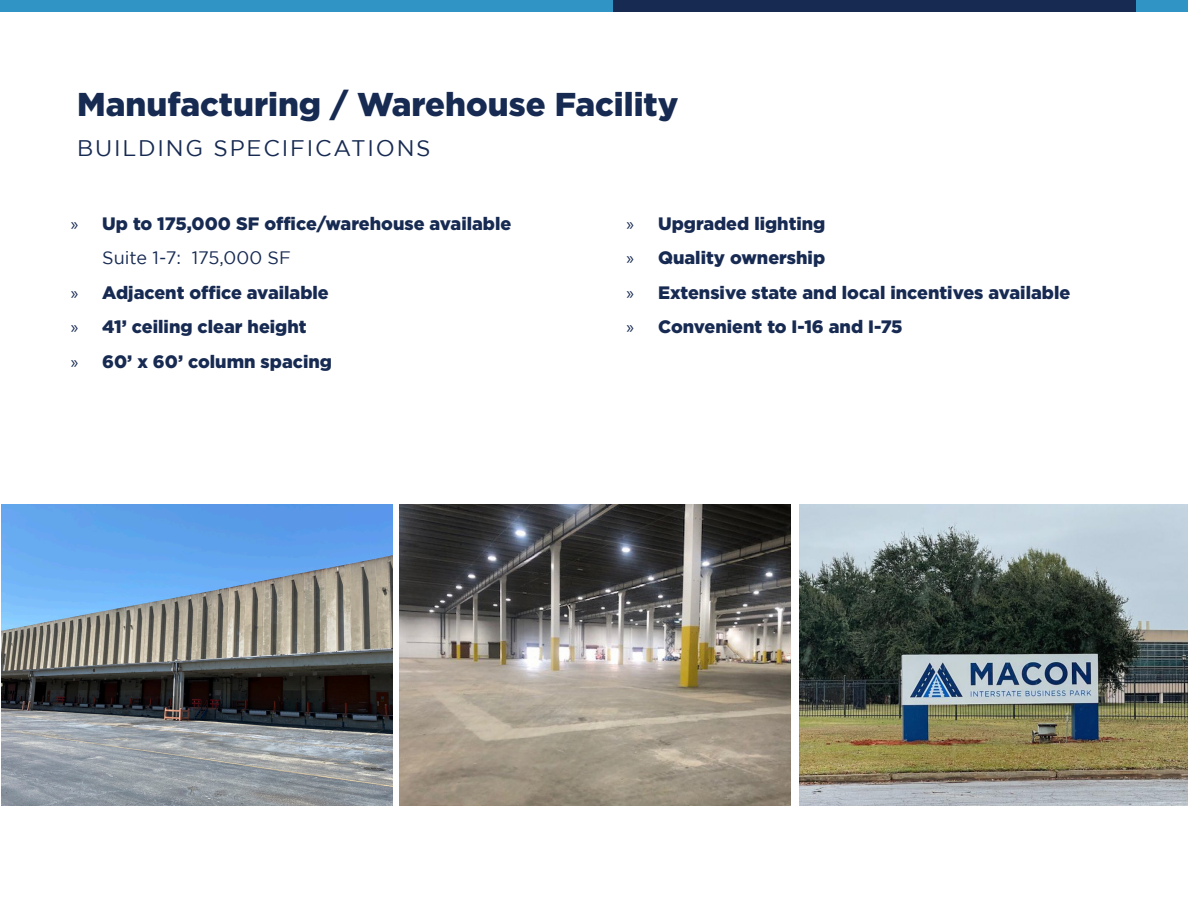
<style>
.page{position:relative;width:1188px;height:918px;background:#fff}
.page>*{position:absolute;margin:0;border:0;box-sizing:border-box;transform-origin:0 0}
.t1{font:900 33px "Gotham";color:#172a52}
.t2{font:22.5px "Gotham";letter-spacing:.08em;color:#172a52}
.t3{font:900 18px "Gotham";color:#172a52}
.Paragraph_Style_1{font:18px "Gotham";color:#172a52}
.s1{font-family:"Myriad Pro";font-weight:400}
</style>
<div class="page">
<img style="left:2px;top:505px;width:390px;height:301px">
<div style="left:0;top:0;width:614px;height:11px;background:#3095c5"></div>
<div style="left:614px;top:0;width:574px;height:11px;background:#172a52"></div>
<div style="left:1136px;top:0;width:52px;height:11px;background:#3095c5"></div>
<img style="left:400px;top:505px;width:391px;height:301px">
<img style="left:800px;top:505px;width:388px;height:301px">
<p class="t1" style="left:77px;top:85px;width:603px">Manufacturing / Warehouse Facility</p>
<p class="t2" style="left:77px;top:136px;width:355px">BUILDING SPECIFICATIONS</p>
<p class="t3" style="left:71px;top:213px;width:442px"><span class="s1">»</span> Up to 175,000 SF office/warehouse available</p>
<p class="Paragraph_Style_1" style="left:102px;top:248px;width:190px">Suite 1-7: 175,000 SF</p>
<p class="t3" style="left:71px;top:282px;width:260px"><span class="s1">»</span> Adjacent office available</p>
<p class="t3" style="left:71px;top:316px;width:237px"><span class="s1">»</span> 41’ ceiling clear height</p>
<p class="t3" style="left:71px;top:351px;width:263px"><span class="s1">»</span> 60’ x 60’ column spacing</p>
<p class="t3" style="left:627px;top:213px;width:200px"><span class="s1">»</span> Upgraded lighting</p>
<p class="t3" style="left:627px;top:247px;width:200px"><span class="s1">»</span> Quality ownership</p>
<p class="t3" style="left:627px;top:282px;width:445px"><span class="s1">»</span> Extensive state and local incentives available</p>
<p class="t3" style="left:627px;top:316px;width:278px"><span class="s1">»</span> Convenient to I-16 and I-75</p>
</div>
